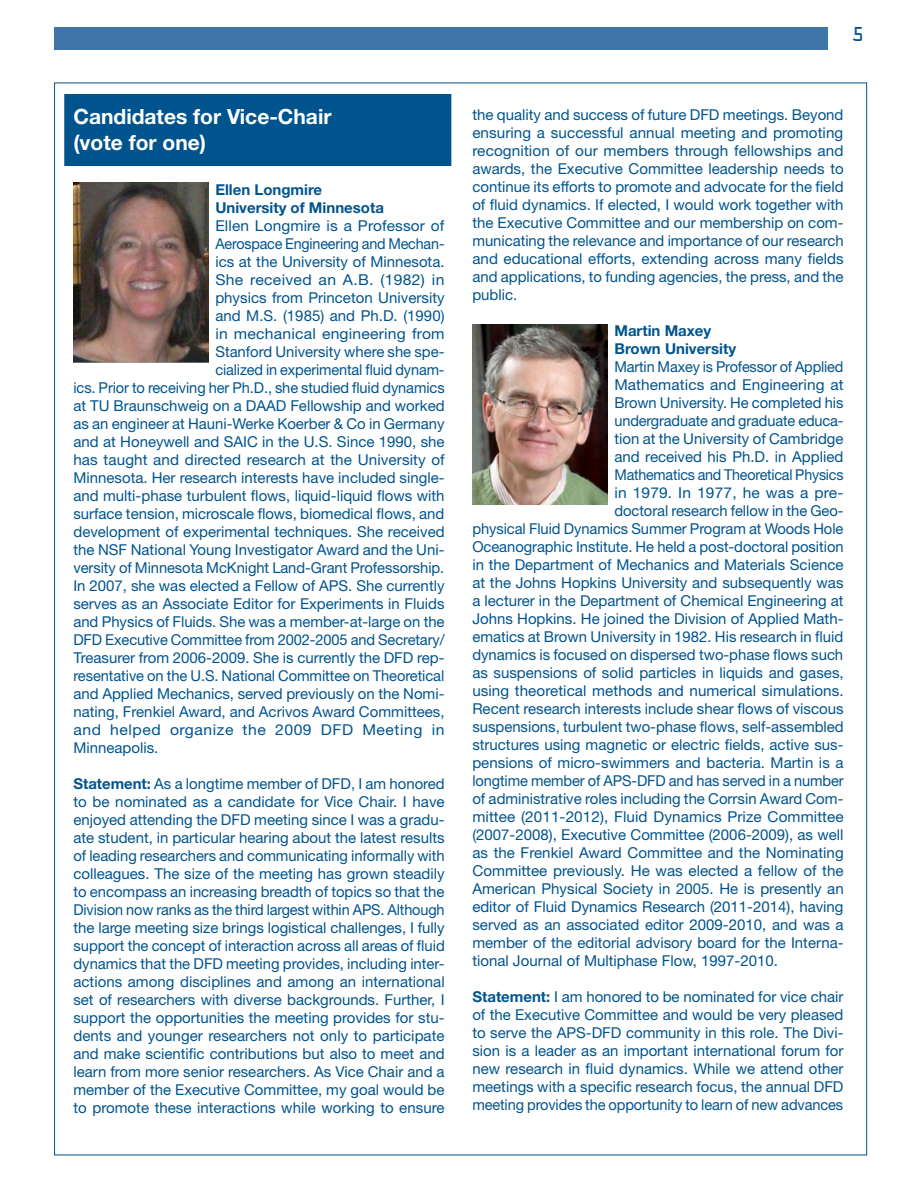
<style>
.page{position:relative;width:918px;height:1188px;background:#fff}
.page>*{position:absolute;margin:0;border:0;box-sizing:border-box;transform-origin:0 0}
.t1{font:700 21px/25.2px "Helvetica Neue";color:#fff}
.t2{font:18px "OCRA Alternate";color:#00548e}
.t3{font:15px/18px "Helvetica Neue";color:#00548e;text-align:justify}
.t4{font:700 15px/18px "Helvetica Neue";color:#00548e}
.t5{font:15px "Helvetica Neue";letter-spacing:.035em;color:#00548e;scale:1.05 1}
.t6{font:15px "Helvetica Neue";color:#00548e;scale:.95 1}
.t7{font:15px "Helvetica Neue";color:#00548e;scale:.96 1}
.t8{font:15px "Helvetica Neue";color:#00548e;scale:1.05 1}
.t9{font:15px "Helvetica Neue";letter-spacing:.02em;color:#00548e;scale:1.05 1}
.t10{font:15px "Helvetica Neue";color:#00548e;scale:1.04 1}
.s1{font-weight:700}
</style>
<div class="page">
<div style="left:54px;top:83px;width:813px;height:1072px;background:#fff;border:1px solid #00548e"></div>
<div style="left:54px;top:27px;width:774px;height:23px;background:#3e76a9"></div>
<div style="left:64px;top:94px;width:387px;height:72px;background:#00548e"></div>
<img style="left:73px;top:183px;width:136px;height:180px">
<img style="left:472px;top:324px;width:136px;height:180px">
<h1 class="t1" style="left:73px;top:104px;width:260px">Candidates for Vice-Chair (vote for one)</h1>
<p class="t4" style="left:215px;top:180px;width:170px">Ellen Longmire<br>University of Minnesota</p>
<p class="t3" style="left:215px;top:216px;width:231px">Ellen Longmire is a Professor of</p>
<p class="t7" style="left:215px;top:234px;width:240px">Aerospace Engineering and Mechan-</p>
<p class="t3" style="left:215px;top:252px;width:231px">ics at the University of Minnesota.</p>
<p class="t9" style="left:215px;top:270px;width:220px">She received an A.B. (1982) in</p>
<p class="t3" style="left:215px;top:288px;width:231px">physics from Princeton University</p>
<p class="t3" style="left:215px;top:306px;width:231px">and M.S. (1985) and Ph.D. (1990)</p>
<p class="t8" style="left:215px;top:324px;width:220px">in mechanical engineering from</p>
<p class="t3" style="left:215px;top:342px;width:231px">Stanford University where she spe-</p>
<p class="t3" style="left:215px;top:360px;width:231px">cialized in experimental fluid dynam-</p>
<p class="t3" style="left:73px;top:378px;width:373px">ics. Prior to receiving her Ph.D., she studied fluid dynamics</p>
<p class="t3" style="left:73px;top:396px;width:373px">at TU Braunschweig on a DAAD Fellowship and worked</p>
<p class="t3" style="left:73px;top:414px;width:373px">as an engineer at Hauni-Werke Koerber &amp; Co in Germany</p>
<p class="t3" style="left:73px;top:432px;width:373px">and at Honeywell and SAIC in the U.S. Since 1990, she</p>
<p class="t3" style="left:73px;top:450px;width:373px">has taught and directed research at the University of</p>
<p class="t3" style="left:73px;top:468px;width:373px">Minnesota. Her research interests have included single-</p>
<p class="t3" style="left:73px;top:486px;width:373px">and multi-phase turbulent flows, liquid-liquid flows with</p>
<p class="t3" style="left:73px;top:504px;width:372px">surface tension, microscale flows, biomedical flows, and</p>
<p class="t3" style="left:73px;top:522px;width:373px">development of experimental techniques. She received</p>
<p class="t3" style="left:73px;top:540px;width:373px">the NSF National Young Investigator Award and the Uni-</p>
<p class="t3" style="left:73px;top:558px;width:372px">versity of Minnesota McKnight Land-Grant Professorship.</p>
<p class="t3" style="left:73px;top:576px;width:373px">In 2007, she was elected a Fellow of APS. She currently</p>
<p class="t3" style="left:73px;top:594px;width:373px">serves as an Associate Editor for Experiments in Fluids</p>
<p class="t3" style="left:73px;top:612px;width:373px">and Physics of Fluids. She was a member-at-large on the</p>
<p class="t3" style="left:73px;top:630px;width:373px">DFD Executive Committee from 2002-2005 and Secretary/</p>
<p class="t3" style="left:73px;top:648px;width:373px">Treasurer from 2006-2009. She is currently the DFD rep-</p>
<p class="t3" style="left:73px;top:666px;width:372px">resentative on the U.S. National Committee on Theoretical</p>
<p class="t3" style="left:73px;top:684px;width:373px">and Applied Mechanics, served previously on the Nomi-</p>
<p class="t3" style="left:73px;top:702px;width:373px">nating, Frenkiel Award, and Acrivos Award Committees,</p>
<p class="t5" style="left:73px;top:720px;width:355px">and helped organize the 2009 DFD Meeting in</p>
<p class="t3" style="left:73px;top:738px;width:87px">Minneapolis.</p>
<p class="t3" style="left:73px;top:774px;width:373px"><span class="s1">Statement:</span> As a longtime member of DFD, I am honored to be nominated as a candidate for Vice Chair. I have enjoyed attending the DFD meeting since I was a gradu&shy;ate student, in particular hearing about the latest results of leading researchers and communicating informally with colleagues. The size of the meeting has grown steadily to encompass an increasing breadth of topics so that the Division now ranks as the third largest within APS. Although the large meeting size brings logistical challenges, I fully support the concept of interaction across all areas of fluid dynamics that the DFD meeting provides, including inter&shy;actions among disciplines and among an international set of researchers with diverse backgrounds. Further, I support the opportunities the meeting provides for stu&shy;dents and younger researchers not only to participate and make scientific contributions but also to meet and learn from more senior researchers. As Vice Chair and a member of the Executive Committee, my goal would be to promote these interactions while working to ensure</p>
<p class="t2" style="left:851px;top:26px;width:14px">5</p>
<p class="t3" style="left:472px;top:105px;width:373px">the quality and success of future DFD meetings. Beyond ensuring a successful annual meeting and promoting recognition of our members through fellowships and awards, the Executive Committee leadership needs to continue its efforts to promote and advocate for the field of fluid dynamics. If elected, I would work together with the Executive Committee and our membership on com&shy;municating the relevance and importance of our research and educational efforts, extending across many fields and applications, to funding agencies, the press, and the public.</p>
<p class="t4" style="left:614px;top:321px;width:123px">Martin Maxey<br>Brown University</p>
<p class="t3" style="left:614px;top:357px;width:231px">Martin Maxey is Professor of Applied</p>
<p class="t3" style="left:614px;top:375px;width:231px">Mathematics and Engineering at</p>
<p class="t3" style="left:614px;top:393px;width:230px">Brown University. He completed his</p>
<p class="t3" style="left:614px;top:411px;width:231px">undergraduate and graduate educa-</p>
<p class="t3" style="left:614px;top:429px;width:231px">tion at the University of Cambridge</p>
<p class="t3" style="left:614px;top:447px;width:230px">and received his Ph.D. in Applied</p>
<p class="t6" style="left:614px;top:466px;width:243px">Mathematics and Theoretical Physics</p>
<p class="t10" style="left:614px;top:484px;width:222px">in 1979. In 1977, he was a pre-</p>
<p class="t3" style="left:614px;top:501px;width:231px">doctoral research fellow in the Geo-</p>
<p class="t3" style="left:472px;top:519px;width:373px">physical Fluid Dynamics Summer Program at Woods Hole</p>
<p class="t3" style="left:472px;top:537px;width:373px">Oceanographic Institute. He held a post-doctoral position</p>
<p class="t3" style="left:472px;top:555px;width:373px">in the Department of Mechanics and Materials Science</p>
<p class="t3" style="left:472px;top:573px;width:373px">at the Johns Hopkins University and subsequently was</p>
<p class="t3" style="left:472px;top:591px;width:373px">a lecturer in the Department of Chemical Engineering at</p>
<p class="t3" style="left:472px;top:609px;width:373px">Johns Hopkins. He joined the Division of Applied Math-</p>
<p class="t3" style="left:472px;top:627px;width:373px">ematics at Brown University in 1982. His research in fluid</p>
<p class="t3" style="left:472px;top:645px;width:372px">dynamics is focused on dispersed two-phase flows such</p>
<p class="t3" style="left:472px;top:663px;width:373px">as suspensions of solid particles in liquids and gases,</p>
<p class="t3" style="left:472px;top:681px;width:373px">using theoretical methods and numerical simulations.</p>
<p class="t3" style="left:472px;top:699px;width:373px">Recent research interests include shear flows of viscous</p>
<p class="t3" style="left:472px;top:717px;width:373px">suspensions, turbulent two-phase flows, self-assembled</p>
<p class="t3" style="left:472px;top:735px;width:373px">structures using magnetic or electric fields, active sus-</p>
<p class="t3" style="left:472px;top:753px;width:373px">pensions of micro-swimmers and bacteria. Martin is a</p>
<p class="t3" style="left:472px;top:771px;width:373px">longtime member of APS-DFD and has served in a number</p>
<p class="t3" style="left:472px;top:789px;width:373px">of administrative roles including the Corrsin Award Com-</p>
<p class="t3" style="left:472px;top:807px;width:373px">mittee (2011-2012), Fluid Dynamics Prize Committee</p>
<p class="t3" style="left:472px;top:825px;width:373px">(2007-2008), Executive Committee (2006-2009), as well</p>
<p class="t3" style="left:472px;top:843px;width:373px">as the Frenkiel Award Committee and the Nominating</p>
<p class="t3" style="left:472px;top:861px;width:373px">Committee previously. He was elected a fellow of the</p>
<p class="t3" style="left:472px;top:879px;width:373px">American Physical Society in 2005. He is presently an</p>
<p class="t3" style="left:472px;top:897px;width:373px">editor of Fluid Dynamics Research (2011-2014), having</p>
<p class="t3" style="left:472px;top:915px;width:373px">served as an associated editor 2009-2010, and was a</p>
<p class="t3" style="left:472px;top:933px;width:373px">member of the editorial advisory board for the Interna-</p>
<p class="t3" style="left:472px;top:951px;width:307px">tional Journal of Multiphase Flow, 1997-2010.</p>
<p class="t3" style="left:472px;top:987px;width:373px"><span class="s1">Statement:</span> I am honored to be nominated for vice chair of the Executive Committee and would be very pleased to serve the APS-DFD community in this role. The Divi&shy;sion is a leader as an important international forum for new research in fluid dynamics. While we attend other meetings with a specific research focus, the annual DFD meeting provides the opportunity to learn of new advances</p>
</div>
